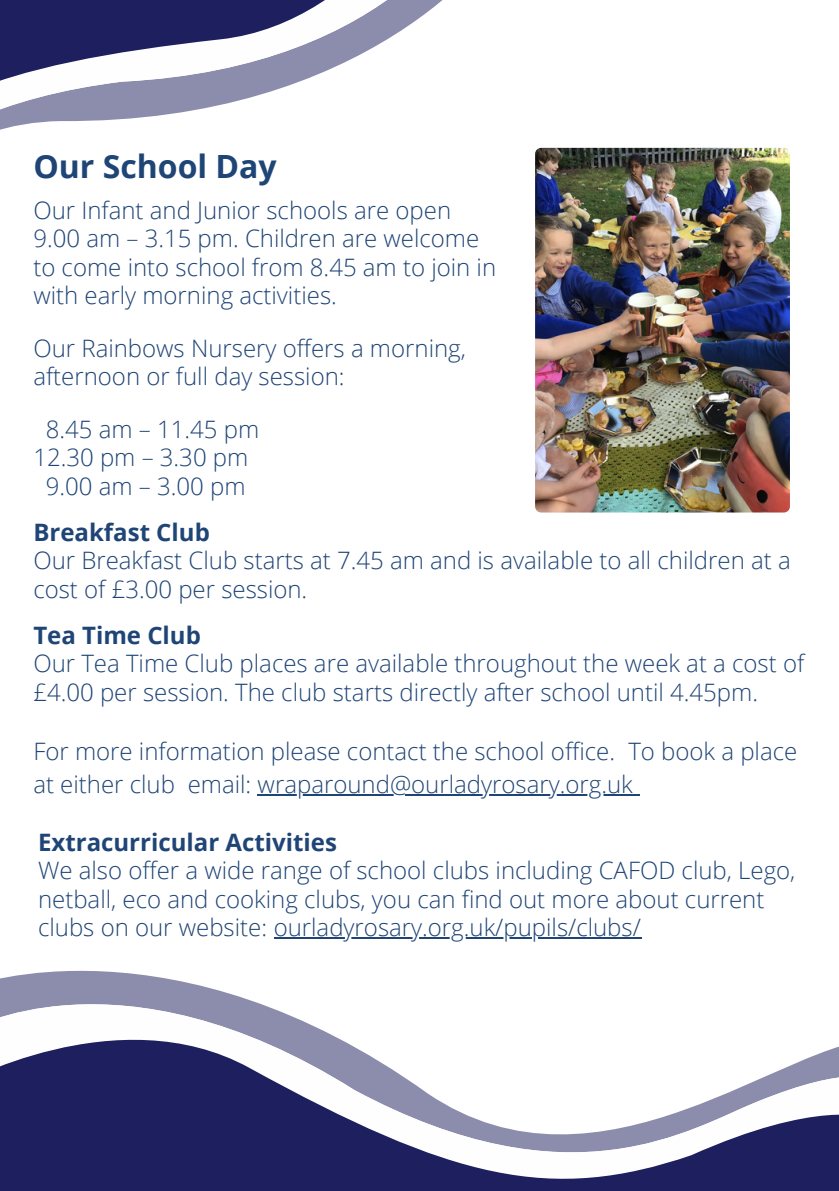
<style>
.page{position:relative;width:839px;height:1191px;background:#fff}
.page>*{position:absolute;margin:0;border:0;box-sizing:border-box;transform-origin:0 0}
.t1{font:700 32px "Open Sans";color:#1f4576}
.t2{font:300 24px/28.4px "Open Sans";color:#1f4576}
.t3{font:700 24px "Open Sans";color:#1f4576}
</style>
<div class="page">
<svg style="left:0;top:970px;width:237px;height:26px;fill:#8c8dad"></svg>
<svg style="left:0;top:996px;width:838px;height:195px"></svg>
<svg style="left:0;top:0;width:443px;height:130px"></svg>
<img style="left:535px;top:148px;width:254px;height:365px;border-radius:6px">
<hr style="left:257px;top:794px;width:376px;height:2px;background:#1f4576">
<svg style="left:633px;top:794px;width:6px;height:2px"></svg>
<hr style="left:274px;top:938px;width:367px;height:1px;background:#1f4576">
<h1 class="t1" style="left:33px;top:143px;width:245px">Our School Day</h1>
<p class="t2" style="left:33px;top:195px;width:464px">Our Infant and Junior schools are open 9.00 am – 3.15 pm. Children are welcome to come into school from 8.45 am to join in with early morning activities.</p>
<p class="t2" style="left:33px;top:333px;width:434px">Our Rainbows Nursery offers a morning, afternoon or full day session:</p>
<p class="t2" style="left:46px;top:414px;width:215px">8.45 am – 11.45 pm</p>
<p class="t2" style="left:33px;top:443px;width:216px">12.30 pm – 3.30 pm</p>
<p class="t2" style="left:46px;top:471px;width:201px">9.00 am – 3.00 pm</p>
<p class="t3" style="left:33px;top:515px;width:178px">Breakfast Club</p>
<p class="t2" style="left:33px;top:546px;width:758px">Our Breakfast Club starts at 7.45 am and is available to all children at a cost of £3.00 per session.</p>
<p class="t3" style="left:33px;top:618px;width:169px">Tea Time Club</p>
<p class="t2" style="left:33px;top:649px;width:772px">Our Tea Time Club places are available throughout the week at a cost of £4.00 per session. The club starts directly after school until 4.45pm.</p>
<p class="t2" style="left:33px;top:734px;width:765px;line-height:33px">For more information please contact the school office. To book a place at either club email: wraparound@ourladyrosary.org.uk</p>
<p class="t3" style="left:38px;top:825px;width:300px">Extracurricular Activities</p>
<p class="t2" style="left:38px;top:856px;width:758px">We also offer a wide range of school clubs including CAFOD club, Lego, netball, eco and cooking clubs, you can find out more about current clubs on our website: ourladyrosary.org.uk/pupils/clubs/</p>
</div>
